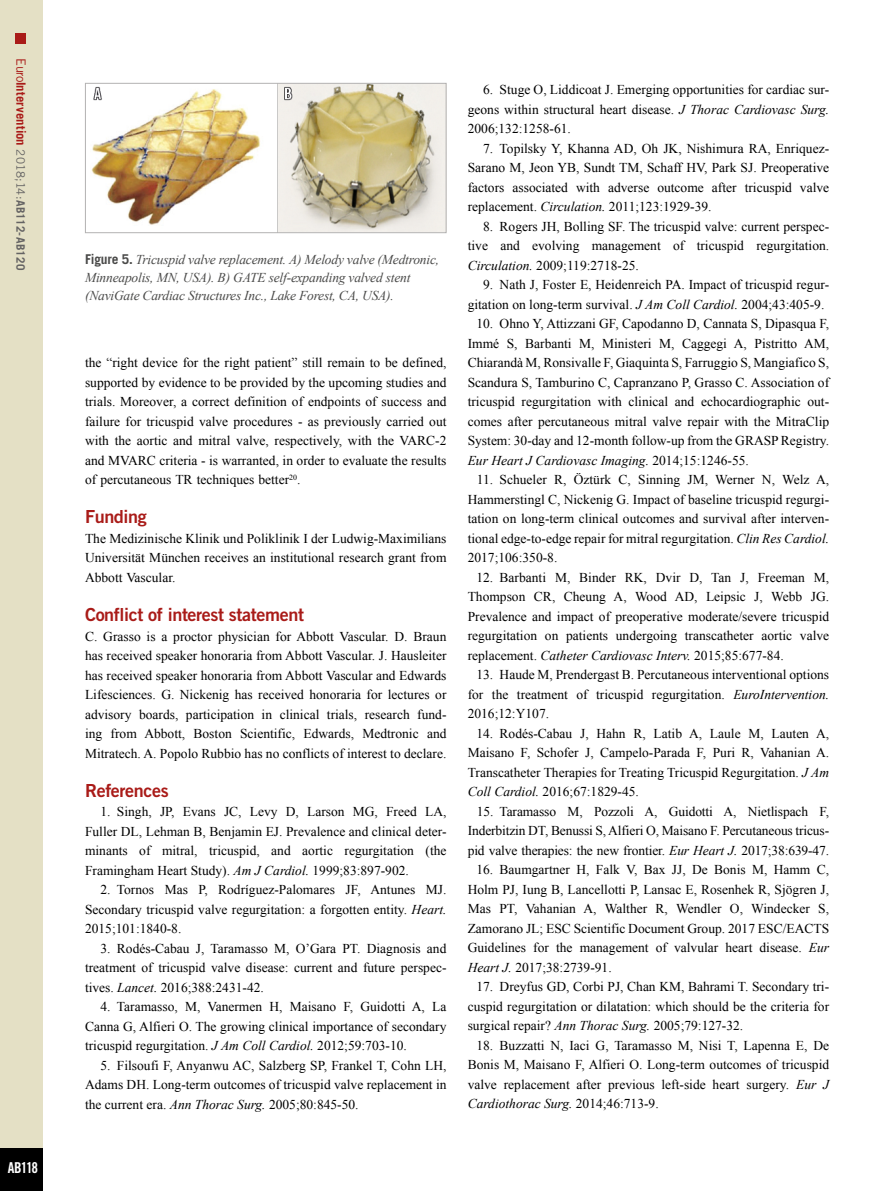
<style>
.page{position:relative;width:893px;height:1191px;background:#fff}
.page>*{position:absolute;margin:0;border:0;box-sizing:border-box;transform-origin:0 0}
.t1{font:18px "Trade Gothic LT Std Bd 2";letter-spacing:-.02em;color:#a91b18}
.t2{font:15px "Trade Gothic LT Std Bd Cn 20";letter-spacing:-.065em;color:#fff}
.t3{font:13.5px/19.5px "Times New Roman";color:#000;text-align:justify}
.t4{font:italic 13.5px/18px "Times New Roman";letter-spacing:-.015em;color:#4a4a49}
.t5{font:700 12.75px "Trade Gothic LT Std";letter-spacing:.005em;color:#a91b18}
.s1{font-weight:400}
.s2{font-weight:400;font-size:11.7px;color:#646363}
.s3{font-size:11.7px;color:#646363}
.s4{font-family:"Trade Gothic LT Std";font-weight:700;font-style:normal}
.s5{font-style:italic}
</style>
<div class="page">
<div style="left:0;top:0;width:43px;height:1191px;background:#e4e0c5"></div>
<div style="left:16px;top:34px;width:10px;height:10px;background:#a91b18"></div>
<div style="left:0;top:1148px;width:43px;height:43px;background:#000"></div>
<img style="left:91px;top:85px;width:353px;height:146px">
<div style="left:85px;top:83px;width:361px;height:150px;border:1px solid #b3b2b2"></div>
<p class="t5" style="left:29px;top:58px;width:213px;rotate:90deg"><span class="s1">Euro</span>Intervention <span class="s2">2018;14:</span><span class="s3">AB112-AB120</span></p>
<p class="t2" style="left:8px;top:1158px;width:32px">AB118</p>
<p class="t4" style="left:85px;top:250px;width:356px"><span class="s4">Figure 5.</span> Tricuspid valve replacement. A) Melody valve (Medtronic,<br>Minneapolis, MN, USA). B) GATE self-expanding valved stent (NaviGate Cardiac Structures Inc., Lake Forest, CA, USA).</p>
<p class="t3" style="left:85px;top:353px;width:363px">the “right device for the right patient” still remain to be defined, supported by evidence to be provided by the upcoming studies and trials. Moreover, a correct definition of endpoints of success and failure for tricuspid valve procedures - as previously carried out with the aortic and mitral valve, respectively, with the VARC-2 and MVARC criteria - is warranted, in order to evaluate the results of percutaneous TR techniques better<sup>20</sup>.</p>
<h1 class="t1" style="left:85px;top:506px;width:63px">Funding</h1>
<p class="t3" style="left:85px;top:528px;width:363px">The Medizinische Klinik und Poliklinik I der Ludwig-Maximilians Universität München receives an institutional research grant from Abbott Vascular.</p>
<h1 class="t1" style="left:85px;top:603px;width:220px">Conflict of interest statement</h1>
<p class="t3" style="left:85px;top:626px;width:363px">C. Grasso is a proctor physician for Abbott Vascular. D. Braun has received speaker honoraria from Abbott Vascular. J. Hausleiter has received speaker honoraria from Abbott Vascular and Edwards Lifesciences. G. Nickenig has received honoraria for lectures or advisory boards, participation in clinical trials, research fund&shy;ing from Abbott, Boston Scientific, Edwards, Medtronic and Mitratech. A. Popolo Rubbio has no conflicts of interest to declare.</p>
<h1 class="t1" style="left:85px;top:779px;width:85px">References</h1>
<p class="t3" style="left:85px;top:801px;width:363px;text-indent:15px">1. Singh, JP, Evans JC, Levy D, Larson MG, Freed LA, Fuller DL, Lehman B, Benjamin EJ. Prevalence and clinical deter&shy;minants of mitral, tricuspid, and aortic regurgitation (the Framingham Heart Study). <span class="s5">Am J Cardiol.</span> 1999;83:897-902.</p>
<p class="t3" style="left:85px;top:879px;width:363px;text-indent:15px">2. Tornos Mas P, Rodríguez-Palomares JF, Antunes MJ.<br>Secondary tricuspid valve regurgitation: a forgotten entity. <span class="s5">Heart.<br></span>2015;101:1840-8.</p>
<p class="t3" style="left:85px;top:938px;width:363px;text-indent:15px">3. Rodés-Cabau J, Taramasso M, O’Gara PT. Diagnosis and treatment of tricuspid valve disease: current and future perspec&shy;tives. <span class="s5">Lancet.</span> 2016;388:2431-42.</p>
<p class="t3" style="left:85px;top:996px;width:363px;text-indent:15px">4. Taramasso, M, Vanermen H, Maisano F, Guidotti A, La Canna G, Alfieri O. The growing clinical importance of secondary tricuspid regurgitation. <span class="s5">J Am Coll Cardiol.</span> 2012;59:703-10.</p>
<p class="t3" style="left:85px;top:1055px;width:363px;text-indent:15px">5. Filsoufi F, Anyanwu AC, Salzberg SP, Frankel T, Cohn LH, Adams DH. Long-term outcomes of tricuspid valve replacement in the current era. <span class="s5">Ann Thorac Surg.</span> 2005;80:845-50.</p>
<p class="t3" style="left:468px;top:80px;width:363px;text-indent:15px">6. Stuge O, Liddicoat J. Emerging opportunities for cardiac sur&shy;geons within structural heart disease. <span class="s5">J Thorac Cardiovasc Surg.<br></span>2006;132:1258-61.</p>
<p class="t3" style="left:468px;top:138px;width:363px;text-indent:15px">7. Topilsky Y, Khanna AD, Oh JK, Nishimura RA, Enriquez-Sarano M, Jeon YB, Sundt TM, Schaff HV, Park SJ. Preoperative factors associated with adverse outcome after tricuspid valve replacement. <span class="s5">Circulation.</span> 2011;123:1929-39.</p>
<p class="t3" style="left:468px;top:216px;width:363px;text-indent:15px">8. Rogers JH, Bolling SF. The tricuspid valve: current perspec&shy;tive and evolving management of tricuspid regurgitation.<br><span class="s5">Circulation.</span> 2009;119:2718-25.</p>
<p class="t3" style="left:468px;top:275px;width:363px;text-indent:15px">9. Nath J, Foster E, Heidenreich PA. Impact of tricuspid regur&shy;gitation on long-term survival. <span class="s5">J Am Coll Cardiol.</span> 2004;43:405-9.</p>
<p class="t3" style="left:468px;top:314px;width:363px;text-indent:9px">10. Ohno Y, Attizzani GF, Capodanno D, Cannata S, Dipasqua F, Immé S, Barbanti M, Ministeri M, Caggegi A, Pistritto AM, Chiarandà M, Ronsivalle F, Giaquinta S, Farruggio S, Mangiafico S, Scandura S, Tamburino C, Capranzano P, Grasso C. Association of tricuspid regurgitation with clinical and echocardiographic out&shy;comes after percutaneous mitral valve repair with the MitraClip System: 30-day and 12-month follow-up from the GRASP Registry.<br><span class="s5">Eur Heart J Cardiovasc Imaging.</span> 2014;15:1246-55.</p>
<p class="t3" style="left:468px;top:470px;width:363px;text-indent:9px">11. Schueler R, Öztürk C, Sinning JM, Werner N, Welz A, Hammerstingl C, Nickenig G. Impact of baseline tricuspid regurgi&shy;tation on long-term clinical outcomes and survival after interven&shy;tional edge-to-edge repair for mitral regurgitation. <span class="s5">Clin Res Cardiol.<br></span>2017;106:350-8.</p>
<p class="t3" style="left:468px;top:567px;width:363px;text-indent:9px">12. Barbanti M, Binder RK, Dvir D, Tan J, Freeman M, Thompson CR, Cheung A, Wood AD, Leipsic J, Webb JG.<br>Prevalence and impact of preoperative moderate/severe tricuspid regurgitation on patients undergoing transcatheter aortic valve replacement. <span class="s5">Catheter Cardiovasc Interv.</span> 2015;85:677-84.</p>
<p class="t3" style="left:468px;top:665px;width:363px;text-indent:9px">13. Haude M, Prendergast B. Percutaneous interventional options for the treatment of tricuspid regurgitation. <span class="s5">EuroIntervention.<br></span>2016;12:Y107.</p>
<p class="t3" style="left:468px;top:723px;width:363px;text-indent:9px">14. Rodés-Cabau J, Hahn R, Latib A, Laule M, Lauten A, Maisano F, Schofer J, Campelo-Parada F, Puri R, Vahanian A.<br>Transcatheter Therapies for Treating Tricuspid Regurgitation. <span class="s5">J Am Coll Cardiol.</span> 2016;67:1829-45.</p>
<p class="t3" style="left:468px;top:801px;width:363px;text-indent:9px">15. Taramasso M, Pozzoli A, Guidotti A, Nietlispach F, Inderbitzin DT, Benussi S, Alfieri O, Maisano F. Percutaneous tricus&shy;pid valve therapies: the new frontier. <span class="s5">Eur Heart J.</span> 2017;38:639-47.</p>
<p class="t3" style="left:468px;top:859px;width:363px;text-indent:9px">16. Baumgartner H, Falk V, Bax JJ, De Bonis M, Hamm C, Holm PJ, Iung B, Lancellotti P, Lansac E, Rosenhek R, Sjögren J, Mas PT, Vahanian A, Walther R, Wendler O, Windecker S, Zamorano JL; ESC Scientific Document Group. 2017 ESC/EACTS Guidelines for the management of valvular heart disease. <span class="s5">Eur Heart J.</span> 2017;38:2739-91.</p>
<p class="t3" style="left:468px;top:976px;width:363px;text-indent:9px">17. Dreyfus GD, Corbi PJ, Chan KM, Bahrami T. Secondary tri&shy;cuspid regurgitation or dilatation: which should be the criteria for surgical repair? <span class="s5">Ann Thorac Surg.</span> 2005;79:127-32.</p>
<p class="t3" style="left:468px;top:1035px;width:363px;text-indent:9px">18. Buzzatti N, Iaci G, Taramasso M, Nisi T, Lapenna E, De Bonis M, Maisano F, Alfieri O. Long-term outcomes of tricuspid valve replacement after previous left-side heart surgery. <span class="s5">Eur J Cardiothorac Surg.</span> 2014;46:713-9.</p>
</div>
